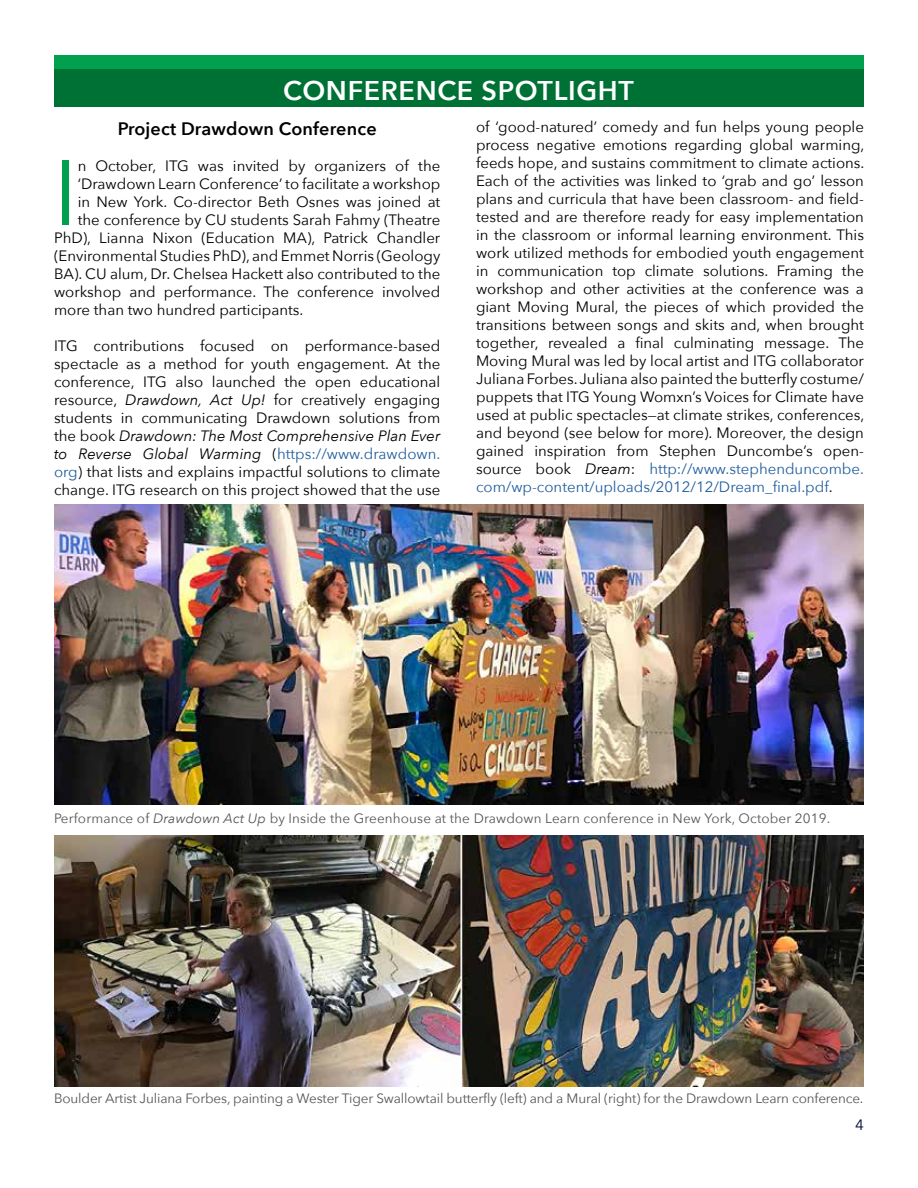
<style>
.page{position:relative;width:918px;height:1188px;background:#fff}
.page>*{position:absolute;margin:0;border:0;box-sizing:border-box;transform-origin:0 0}
.t1{font:91.2px "Avenir Next";color:#00a04e}
.t2{font:600 27px "Avenir Next";letter-spacing:.025em;color:#fff}
.t3{font:600 18px "Avenir Next";letter-spacing:.01em;color:#000}
.t4{font:15px/18px "Avenir Next";color:#000;text-align:justify}
.t5{font:15px "Avenir Next";color:#050938}
.t6{font:13.5px "Avenir Next";letter-spacing:-.01em;color:#555}
.t7{font:13.5px "Avenir Next";letter-spacing:.01em;color:#555}
.s1{font-style:italic}
.s2{color:#215e9e}
</style>
<div class="page">
<div style="left:54px;top:56px;width:810px;height:13px;background:#00a04e"></div>
<div style="left:54px;top:69px;width:810px;height:38px;background:#007135"></div>
<img style="left:54px;top:504px;width:810px;height:301px">
<img style="left:54px;top:835px;width:810px;height:252px">
<h2 class="t2" style="left:283px;top:67px;width:352px">CONFERENCE SPOTLIGHT</h2>
<p class="t3" style="left:118px;top:114px;width:260px">Project Drawdown Conference</p>
<h1 class="t1" style="left:54px;top:117px;width:25px">I</h1>
<p class="t4" style="left:78px;top:156px;width:364px">n October, ITG was invited by organizers of the</p>
<p class="t4" style="left:78px;top:174px;width:364px">‘Drawdown Learn Conference’ to facilitate a workshop</p>
<p class="t4" style="left:78px;top:192px;width:364px">in New York. Co-director Beth Osnes was joined at</p>
<p class="t4" style="left:78px;top:210px;width:364px">the conference by CU students Sarah Fahmy (Theatre</p>
<p class="t4" style="left:54px;top:228px;width:388px">PhD), Lianna Nixon (Education MA), Patrick Chandler</p>
<p class="t4" style="left:54px;top:246px;width:388px">(Environmental Studies PhD), and Emmet Norris (Geology</p>
<p class="t4" style="left:54px;top:264px;width:388px">BA). CU alum, Dr. Chelsea Hackett also contributed to the</p>
<p class="t4" style="left:54px;top:282px;width:388px">workshop and performance. The conference involved</p>
<p class="t4" style="left:54px;top:300px;width:251px">more than two hundred participants.</p>
<p class="t4" style="left:54px;top:336px;width:388px">ITG contributions focused on performance-based spectacle as a method for youth engagement. At the conference, ITG also launched the open educational resource, <span class="s1">Drawdown, Act Up!</span> for creatively engaging students in communicating Drawdown solutions from the book <span class="s1">Drawdown: The Most Comprehensive Plan Ever to Reverse Global Warming</span> (<span class="s2">https://www.drawdown. org</span>) that lists and explains impactful solutions to climate change. ITG research on this project showed that the use</p>
<p class="t4" style="left:476px;top:117px;width:390px">of ‘good-natured’ comedy and fun helps young people process negative emotions regarding global warming, feeds hope, and sustains commitment to climate actions.<br>Each of the activities was linked to ‘grab and go’ lesson plans and curricula that have been classroom- and field&shy;tested and are therefore ready for easy implementation in the classroom or informal learning environment. This work utilized methods for embodied youth engagement in communication top climate solutions. Framing the workshop and other activities at the conference was a giant Moving Mural, the pieces of which provided the transitions between songs and skits and, when brought together, revealed a final culminating message. The Moving Mural was led by local artist and ITG collaborator Juliana Forbes. Juliana also painted the butterfly costume/ puppets that ITG Young Womxn’s Voices for Climate have used at public spectacles—at climate strikes, conferences, and beyond (see below for more). Moreover, the design gained inspiration from Stephen Duncombe’s open&shy;source book <span class="s1">Dream</span>: <span class="s2">http://www.stephenduncombe. com/wp-content/uploads/2012/12/Dream_final.pdf</span>.</p>
<p class="t7" style="left:54px;top:807px;width:778px">Performance of <span class="s1">Drawdown Act Up</span> by Inside the Greenhouse at the Drawdown Learn conference in New York, October 2019.</p>
<p class="t6" style="left:54px;top:1087px;width:811px">Boulder Artist Juliana Forbes, painting a Wester Tiger Swallowtail butterfly (left) and a Mural (right) for the Drawdown Learn conference.</p>
<p class="t5" style="left:855px;top:1112px;width:10px">4</p>
</div>
